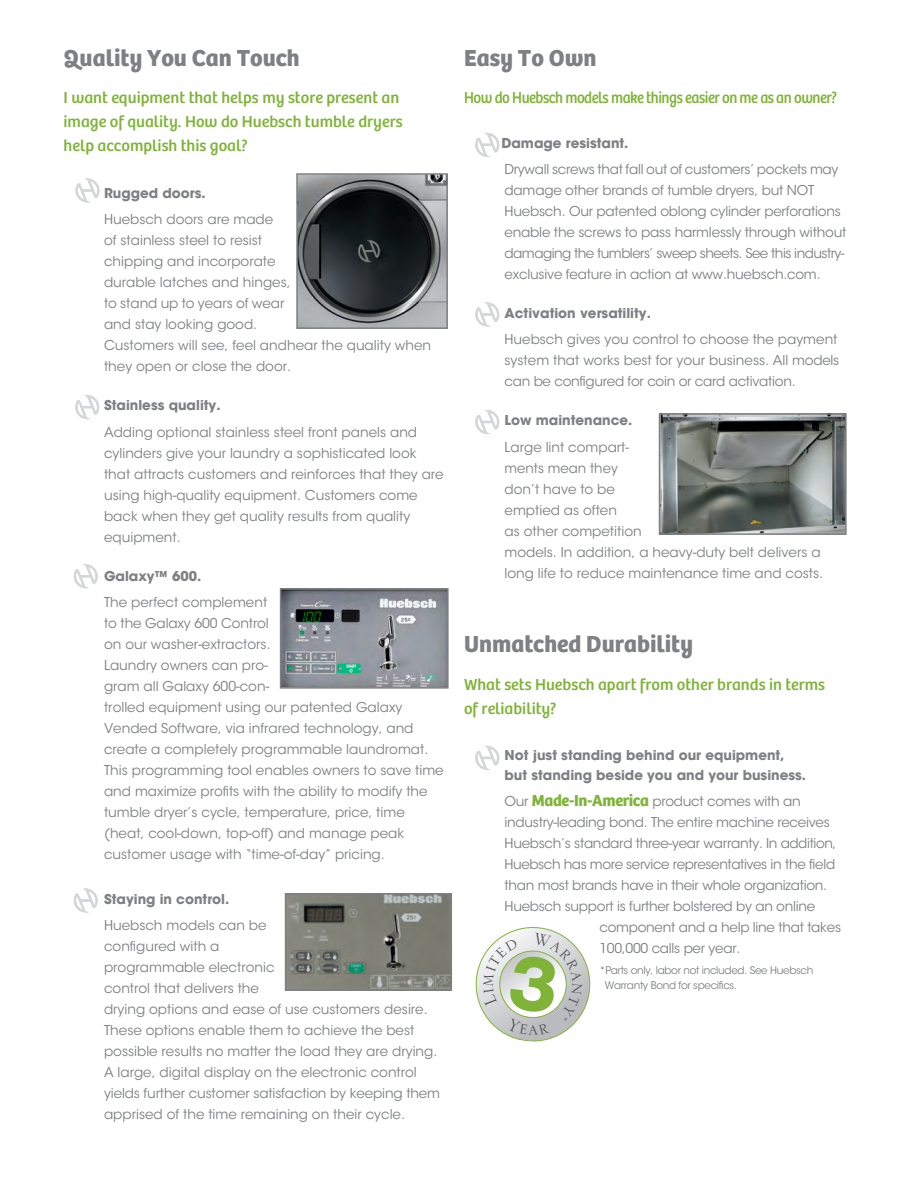
<style>
.page{position:relative;width:918px;height:1188px;background:#fff}
.page>*{position:absolute;margin:0;border:0;box-sizing:border-box;transform-origin:0 0}
.t1{font:700 24px "Bree";color:#7e8083}
.t2{font:16.5px/24px "Bree";color:#7fb438}
.t3{font:16.5px "Bree";letter-spacing:-.03em;color:#7fb438;scale:.9 1}
.t4{font:13.5px/21px "ITC Avant Garde Std";color:#7e8083}
.t5{font:13.5px "ITC Avant Garde Std";letter-spacing:-.02em;color:#7e8083}
.t6{font:700 13.5px "ITC Avant Garde Std";color:#7e8083}
.t7{font:13.5px "ITC Avant Garde Std";letter-spacing:-.03em;color:#7e8083}
.t8{font:10.5px/15px "ITC Avant Garde Std";letter-spacing:-.03em;color:#7e8083}
.s1{font-family:"Bree";font-weight:700;font-size:16.5px;color:#7fb438}
</style>
<div class="page">
<img style="left:299px;top:176px;width:146px;height:150px">
<div style="left:296px;top:173px;width:152px;height:156px;border:2px solid #7e8083"></div>
<svg style="left:76px;top:178px;width:23px;height:25px"></svg>
<svg style="left:75px;top:395px;width:24px;height:24px"></svg>
<svg style="left:74px;top:564px;width:24px;height:24px"></svg>
<svg style="left:74px;top:888px;width:24px;height:25px"></svg>
<svg style="left:475px;top:302px;width:24px;height:24px"></svg>
<svg style="left:475px;top:133px;width:24px;height:24px"></svg>
<svg style="left:475px;top:746px;width:24px;height:24px"></svg>
<img style="left:288px;top:896px;width:161px;height:92px">
<div style="left:285px;top:893px;width:167px;height:98px;border:2px solid #7e8083"></div>
<img style="left:662px;top:416px;width:182px;height:116px">
<div style="left:659px;top:413px;width:188px;height:122px;border:2px solid #7e8083"></div>
<img style="left:283px;top:591px;width:163px;height:95px">
<div style="left:280px;top:588px;width:169px;height:101px;border:2px solid #7e8083"></div>
<svg style="left:475px;top:410px;width:24px;height:24px"></svg>
<svg style="left:476px;top:927px;width:115px;height:115px"></svg>
<p class="t1" style="left:64px;top:43px;width:238px">Quality You Can Touch</p>
<p class="t2" style="left:64px;top:86px;width:341px">I want equipment that helps my store present an image of quality. How do Huebsch tumble dryers help accomplish this goal?</p>
<p class="t6" style="left:104px;top:184px;width:103px">Rugged doors.</p>
<p class="t4" style="left:104px;top:209px;width:329px">Huebsch doors are made<br>of stainless steel to resist<br>chipping and incorporate<br>durable latches and hinges,<br>to stand up to years of wear<br>and stay looking good.<br>Customers will see, feel andhear the quality when they open or close the door.</p>
<p class="t6" style="left:104px;top:397px;width:118px">Stainless quality.</p>
<p class="t4" style="left:104px;top:422px;width:341px">Adding optional stainless steel front panels and cylinders give your laundry a sophisticated look that attracts customers and reinforces that they are using high-quality equipment. Customers come back when they get quality results from quality equipment.</p>
<p class="t6" style="left:104px;top:567px;width:99px">Galaxy™ 600.</p>
<p class="t4" style="left:104px;top:592px;width:341px">The perfect complement<br>to the Galaxy 600 Control<br>on our washer-extractors.<br>Laundry owners can pro-<br>gram all Galaxy 600-con-<br>trolled equipment using our patented Galaxy Vended Software, via infrared technology, and create a completely programmable laundromat.<br>This programming tool enables owners to save time and maximize profits with the ability to modify the tumble dryer’s cycle, temperature, price, time (heat, cool-down, top-off) and manage peak customer usage with “time-of-day” pricing.</p>
<p class="t6" style="left:104px;top:890px;width:127px">Staying in control.</p>
<p class="t4" style="left:104px;top:915px;width:338px">Huebsch models can be<br>configured with a<br>programmable electronic<br>control that delivers the<br>drying options and ease of use customers desire.<br>These options enable them to achieve the best possible results no matter the load they are drying.<br>A large, digital display on the electronic control yields further customer satisfaction by keeping them apprised of the time remaining on their cycle.</p>
<p class="t1" style="left:464px;top:43px;width:134px">Easy To Own</p>
<p class="t3" style="left:464px;top:88px;width:416px">How do Huebsch models make things easier on me as an owner?</p>
<p class="t6" style="left:501px;top:134px;width:129px">Damage resistant.</p>
<p class="t4" style="left:505px;top:159px;width:343px">Drywall screws that fall out of customers’ pockets may damage other brands of tumble dryers, but NOT Huebsch. Our patented oblong cylinder perforations enable the screws to pass harmlessly through without damaging the tumblers’ sweep sheets. See this industry&shy;exclusive feature in action at www.huebsch.com.</p>
<p class="t6" style="left:505px;top:304px;width:148px">Activation versatility.</p>
<p class="t4" style="left:505px;top:329px;width:336px">Huebsch gives you control to choose the payment system that works best for your business. All models can be configured for coin or card activation.</p>
<p class="t6" style="left:505px;top:412px;width:129px">Low maintenance.</p>
<p class="t4" style="left:505px;top:437px;width:320px">Large lint compart-<br>ments mean they<br>don’t have to be<br>emptied as often<br>as other competition<br>models. In addition, a heavy-duty belt delivers a long life to reduce maintenance time and costs.</p>
<p class="t1" style="left:464px;top:629px;width:230px">Unmatched Durability</p>
<p class="t2" style="left:464px;top:672px;width:363px">What sets Huebsch apart from other brands in terms of reliability?</p>
<p class="t6" style="left:505px;top:747px;width:282px">Not just standing behind our equipment,</p>
<p class="t6" style="left:505px;top:766px;width:303px">but standing beside you and your business.</p>
<p class="t5" style="left:505px;top:793px;width:298px">Our <span class="s1">Made-In-America</span> product comes with an</p>
<p class="t5" style="left:505px;top:814px;width:327px">industry-leading bond. The entire machine receives</p>
<p class="t5" style="left:505px;top:835px;width:333px">Huebsch’s standard three-year warranty. In addition,</p>
<p class="t7" style="left:505px;top:856px;width:332px">Huebsch has more service representatives in the field</p>
<p class="t5" style="left:505px;top:877px;width:324px">than most brands have in their whole organization.</p>
<p class="t5" style="left:505px;top:898px;width:312px">Huebsch support is further bolstered by an online</p>
<p class="t5" style="left:599px;top:919px;width:243px">component and a help line that takes</p>
<p class="t5" style="left:599px;top:940px;width:142px">100,000 calls per year.</p>
<p class="t8" style="left:605px;top:962px;width:210px;text-indent:-5px">*Parts only, labor not included. See Huebsch<br>Warranty Bond for specifics.</p>
</div>
